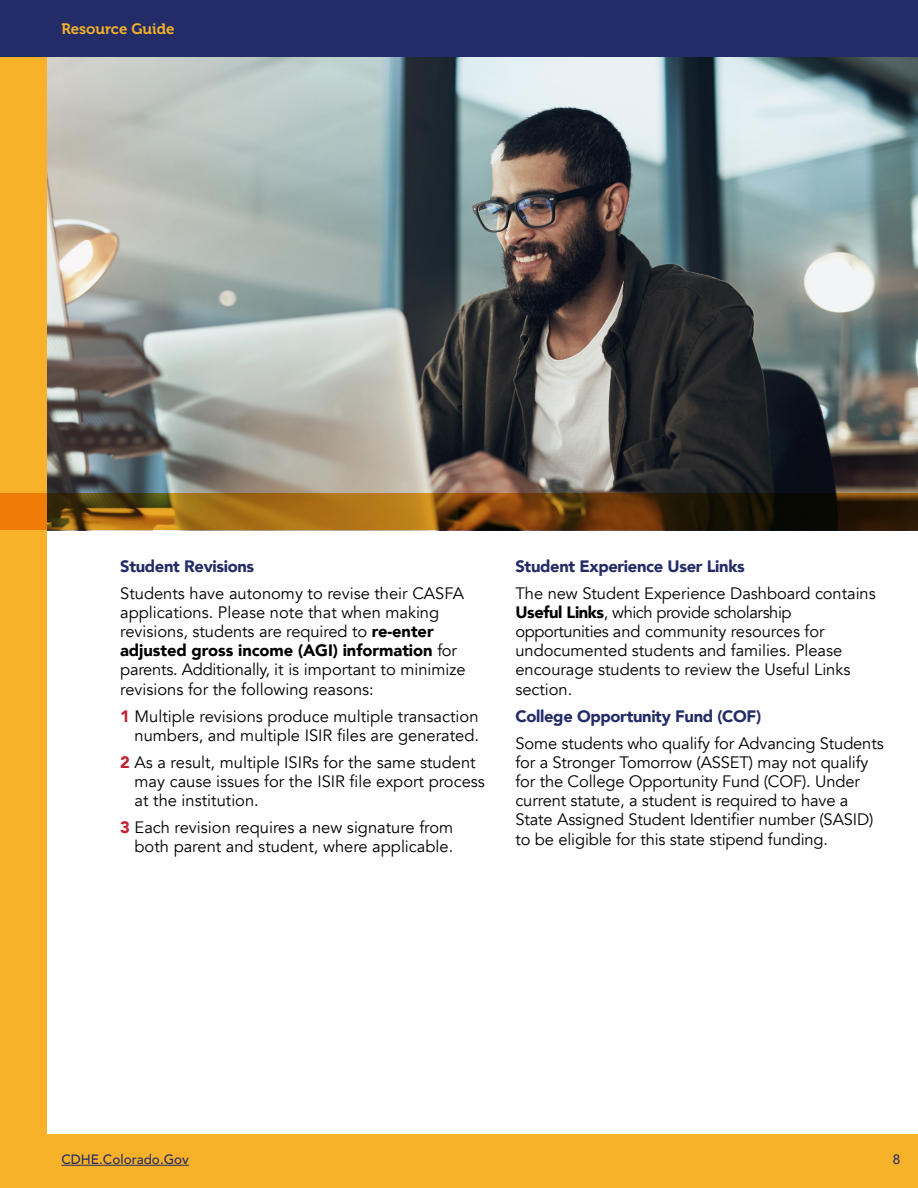
<style>
.page{position:relative;width:918px;height:1188px;background:#fff}
.page>*{position:absolute;margin:0;border:0;box-sizing:border-box;transform-origin:0 0}
.t1{font:16.5px/19.2px "Avenir";letter-spacing:-.005em;color:#000}
.t2{font:900 16.5px "Avenir";letter-spacing:-.02em;color:#232c67}
.t3{font:15px "Museo 700";color:#f7b229}
.t4{font:500 13.5px "Avenir";color:#262d66}
.s1{font-weight:900}
.s2{font-weight:900;color:#c32032}
</style>
<div class="page">
<div style="left:0;top:1135px;width:918px;height:53px;background:#f7b229"></div>
<img style="left:46px;top:57px;width:872px;height:437px">
<div style="left:0;top:0;width:46px;height:1188px;background:#f7b229"></div>
<svg style="left:0;top:494px;width:918px;height:36px;background:#72470d"></svg>
<div style="left:0;top:0;width:918px;height:57px;background:#232c67"></div>
<hr style="left:61px;top:1165px;width:128px;height:1px;background:#262d66">
<p class="t3" style="left:61px;top:20px;width:114px">Resource Guide</p>
<h4 class="t2" style="left:120px;top:552px;width:136px">Student Revisions</h4>
<p class="t1" style="left:120px;top:584px;width:347px">Students have autonomy to revise their CASFA applications. Please note that when making revisions, students are required to <span class="s1">re-enter adjusted gross income (AGI) information</span> for parents. Additionally, it is important to minimize revisions for the following reasons:</p>
<p class="t1" style="left:120px;top:707px;width:360px;text-align:right"><span class="s2">1</span> Multiple revisions produce multiple transaction numbers, and multiple ISIR files are generated.</p>
<p class="t1" style="left:135px;top:753px;width:352px;text-indent:-14px"><span class="s2">2</span> As a result, multiple ISIRs for the same student may cause issues for the ISIR file export process at the institution.</p>
<p class="t1" style="left:120px;top:818px;width:335px;text-align:right"><span class="s2">3</span> Each revision requires a new signature from both parent and student, where applicable.</p>
<h4 class="t2" style="left:515px;top:552px;width:231px">Student Experience User Links</h4>
<p class="t1" style="left:515px;top:584px;width:362px">The new Student Experience Dashboard contains <span class="s1">Useful Links</span>, which provide scholarship opportunities and community resources for undocumented students and families. Please encourage students to review the Useful Links section.</p>
<h4 class="t2" style="left:515px;top:702px;width:247px">College Opportunity Fund (COF)</h4>
<p class="t1" style="left:515px;top:734px;width:370px">Some students who qualify for Advancing Students for a Stronger Tomorrow (ASSET) may not qualify for the College Opportunity Fund (COF). Under current statute, a student is required to have a State Assigned Student Identifier number (SASID) to be eligible for this state stipend funding.</p>
<p class="t4" style="left:61px;top:1148px;width:129px">CDHE.Colorado.Gov</p>
<p class="t4" style="left:893px;top:1148px;width:9px">8</p>
</div>
